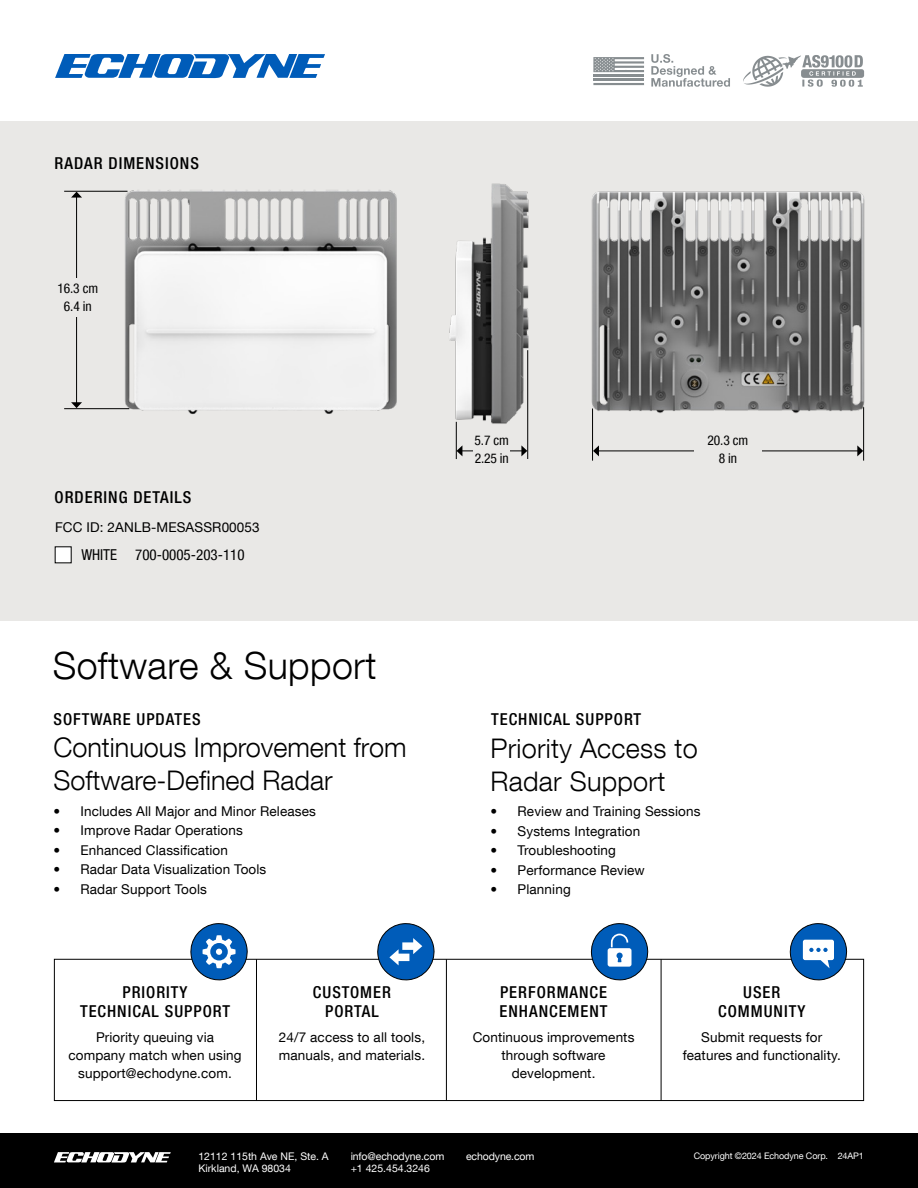
<style>
.page{position:relative;width:918px;height:1188px;background:#fff}
.page>*{position:absolute;margin:0;border:0;box-sizing:border-box;transform-origin:0 0}
.t1{font:300 37.5px "Helvetica Neue LT Com";letter-spacing:.01em;color:#000}
.t2{font:300 27px/33px "Helvetica Neue LT Com";color:#000}
.t3{font:500 condensed 16.5px/19.5px "Helvetica Neue LT Com";letter-spacing:.06em;color:#000;text-align:center}
.t4{font:condensed 15px "Helvetica Neue LT Com";color:#000}
.t5{font:13.5px/18px "Helvetica Neue LT Com";letter-spacing:.01em;color:#000;text-align:center}
.t6{font:condensed 13.5px/18px "Helvetica Neue LT Com";letter-spacing:-.01em;color:#000;text-align:center}
.t7{font:10.5px/12.6px "Helvetica Neue LT Com";color:#fff}
.t8{font:9px "Helvetica Neue LT Com";letter-spacing:-.01em;color:#fff}
</style>
<div class="page">
<svg style="left:55px;top:54px;width:270px;height:24px"></svg>
<div style="left:0;top:122px;width:918px;height:499px;background:#e9e8e6"></div>
<div style="left:0;top:1134px;width:918px;height:54px;background:#000"></div>
<div style="left:54px;top:959px;width:810px;height:142px;border:1px solid #000"></div>
<hr style="left:256px;top:959px;width:1px;height:141px;background:#000">
<hr style="left:446px;top:959px;width:1px;height:141px;background:#000">
<hr style="left:661px;top:959px;width:1px;height:141px;background:#000">
<svg style="left:376px;top:923px;width:59px;height:57px"></svg>
<svg style="left:190px;top:923px;width:58px;height:57px"></svg>
<svg style="left:591px;top:923px;width:57px;height:57px"></svg>
<svg style="left:790px;top:923px;width:57px;height:57px"></svg>
<div style="left:55px;top:547px;width:17px;height:16px;background:#fff"></div>
<svg style="left:54px;top:1152px;width:117px;height:11px"></svg>
<img style="left:112px;top:190px;width:285px;height:225px">
<hr style="left:64px;top:408px;width:65px;height:1px;background:#000">
<hr style="left:76px;top:197px;width:1px;height:206px;background:#000">
<svg style="left:71px;top:402px;width:11px;height:6px"></svg>
<svg style="left:71px;top:192px;width:11px;height:6px"></svg>
<div style="left:48px;top:278px;width:60px;height:39px;background:#e9e8e6"></div>
<hr style="left:64px;top:191px;width:64px;height:1px;background:#000">
<img style="left:449px;top:183px;width:80px;height:276px">
<hr style="left:462px;top:451px;width:60px;height:1px;background:#000">
<svg style="left:457px;top:445px;width:5px;height:11px"></svg>
<svg style="left:521px;top:445px;width:6px;height:11px"></svg>
<hr style="left:527px;top:350px;width:1px;height:109px;background:#000">
<div style="left:474px;top:436px;width:36px;height:32px;background:#e9e8e6"></div>
<hr style="left:456px;top:422px;width:1px;height:37px;background:#000">
<img style="left:591px;top:191px;width:274px;height:270px">
<hr style="left:592px;top:408px;width:1px;height:53px;background:#000">
<hr style="left:598px;top:451px;width:260px;height:1px;background:#000">
<svg style="left:593px;top:445px;width:6px;height:11px"></svg>
<svg style="left:857px;top:445px;width:6px;height:11px"></svg>
<div style="left:694px;top:435px;width:68px;height:37px;background:#e9e8e6"></div>
<hr style="left:863px;top:407px;width:1px;height:54px;background:#000">
<svg style="left:651px;top:54px;width:79px;height:33px"></svg>
<svg style="left:593px;top:57px;width:51px;height:15px"></svg>
<svg style="left:593px;top:83px;width:51px;height:2px"></svg>
<hr style="left:593px;top:79px;width:51px;height:2px;background:#878d90">
<hr style="left:593px;top:74px;width:51px;height:2px;background:#878d90">
<svg style="left:743px;top:55px;width:121px;height:32px"></svg>
<p class="t3" style="left:55px;top:154px;width:146px">RADAR DIMENSIONS</p>
<p class="t6" style="left:57px;top:279px;width:42px">16.3 cm<br>6.4 in</p>
<p class="t3" style="left:55px;top:487px;width:138px">ORDERING DETAILS</p>
<p class="t5" style="left:55px;top:518px;width:206px">FCC ID: 2ANLB-MESASSR00053</p>
<p class="t4" style="left:81px;top:546px;width:165px">WHITE 700-0005-203-110</p>
<h1 class="t1" style="left:53px;top:643px;width:325px">Software &amp; Support</h1>
<p class="t3" style="left:54px;top:709px;width:148px">SOFTWARE UPDATES</p>
<h2 class="t2" style="left:53px;top:730px;width:355px">Continuous Improvement from<br>Software-Defined Radar</h2>
<p class="t5" style="left:53px;top:801px;width:264px">• Includes All Major and Minor Releases</p>
<p class="t5" style="left:53px;top:821px;width:191px">• Improve Radar Operations</p>
<p class="t5" style="left:53px;top:840px;width:176px">• Enhanced Classification</p>
<p class="t5" style="left:53px;top:860px;width:214px">• Radar Data Visualization Tools</p>
<p class="t5" style="left:53px;top:879px;width:155px">• Radar Support Tools</p>
<p class="t3" style="left:80px;top:982px;width:152px">PRIORITY<br>TECHNICAL SUPPORT</p>
<p class="t5" style="left:68px;top:1028px;width:175px">Priority queuing via company match when using support@echodyne.com.</p>
<p class="t5" style="left:279px;top:1028px;width:148px;text-align:left">24/7 access to all tools, manuals, and materials.</p>
<p class="t3" style="left:313px;top:982px;width:79px">CUSTOMER<br>PORTAL</p>
<p class="t6" style="left:475px;top:431px;width:36px;text-align:left">5.7 cm<br>2.25 in</p>
<p class="t6" style="left:708px;top:431px;width:42px">20.3 cm<br>8 in</p>
<p class="t3" style="left:491px;top:709px;width:152px">TECHNICAL SUPPORT</p>
<h2 class="t2" style="left:491px;top:731px;width:209px">Priority Access to<br>Radar Support</h2>
<p class="t5" style="left:491px;top:802px;width:211px">• Review and Training Sessions</p>
<p class="t5" style="left:491px;top:822px;width:151px">• Systems Integration</p>
<p class="t5" style="left:491px;top:841px;width:127px">• Troubleshooting</p>
<p class="t5" style="left:491px;top:861px;width:156px">• Performance Review</p>
<p class="t5" style="left:491px;top:880px;width:82px">• Planning</p>
<p class="t3" style="left:500px;top:982px;width:109px;text-align:left">PERFORMANCE<br>ENHANCEMENT</p>
<p class="t3" style="left:718px;top:982px;width:89px">USER<br>COMMUNITY</p>
<p class="t5" style="left:473px;top:1028px;width:163px">Continuous improvements through software development.</p>
<p class="t5" style="left:683px;top:1028px;width:160px">Submit requests for features and functionality.</p>
<p class="t7" style="left:198px;top:1149px;width:132px">12112 115th Ave NE, Ste. A</p>
<p class="t8" style="left:694px;top:1150px;width:172px">Copyright ©2024 Echodyne Corp. 24AP1</p>
<p class="t7" style="left:198px;top:1162px;width:94px">Kirkland, WA 98034</p>
<p class="t7" style="left:351px;top:1149px;width:95px">info@echodyne.com +1 425.454.3246</p>
<p class="t7" style="left:466px;top:1149px;width:70px">echodyne.com</p>
</div>
